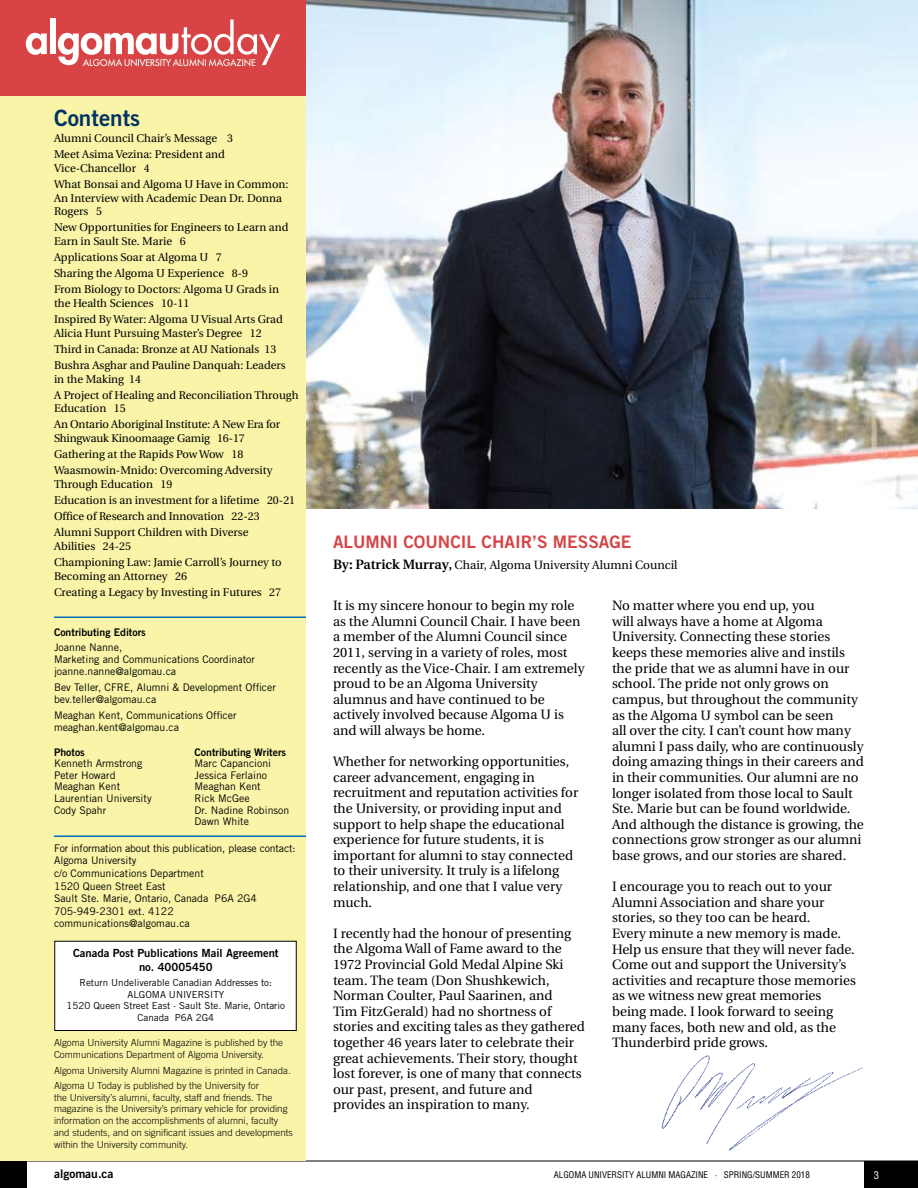
<style>
.page{position:relative;width:918px;height:1188px;background:#fff}
.page>*{position:absolute;margin:0;border:0;box-sizing:border-box;transform-origin:0 0}
.t1{font:22.5px "Trade Gothic Bold Two";color:#003263}
.t2{font:17.25px "Trade Gothic Bold Two";color:#d74445}
.t3{font:13.5px/15.6px "Utopia";color:#000}
.t4{font:12px "Utopia";color:#000}
.t5{font:12px "Trade Gothic Bold Two";color:#000}
.t6{font:11.25px/16.2px "Utopia";color:#000}
.t7{font:11.25px/13.5px "Trade Gothic Bold Two";color:#000;text-align:center}
.t8{font:10.5px/11.6px "Trade Gothic";color:#000}
.t9{font:10.5px "Trade Gothic Bold Two";color:#000}
.t10{font:condensed 10.5px "Helvetica";color:#fff}
.t11{font:300 9.75px/11.7px "Trade Gothic";color:#000}
.t12{font:9.75px/11.7px "Trade Gothic";color:#000;text-align:center}
.t13{font:condensed 9px "Helvetica";color:#000}
.s1{font-weight:600;font-size:13.5px}
.s2{font-weight:600;font-size:12.75px}
</style>
<div class="page">
<div style="left:0;top:1161px;width:27px;height:27px;background:#000"></div>
<div style="left:864px;top:1161px;width:54px;height:27px;background:#000"></div>
<hr style="left:0;top:1161px;width:918px;height:1px;background:#000">
<img style="left:662px;top:1055px;width:201px;height:95px">
<img style="left:306px;top:0;width:612px;height:509px">
<div style="left:0;top:0;width:306px;height:96px;background:#d84445"></div>
<svg style="left:26px;top:33px;width:21px;height:22px"></svg>
<div style="left:50px;top:19px;width:6px;height:35px;background:#fff"></div>
<svg style="left:58px;top:19px;width:222px;height:48px"></svg>
<div style="left:0;top:96px;width:306px;height:1065px;background:#f9f4a7"></div>
<hr style="left:54px;top:616px;width:252px;height:2px;background:#0071bc">
<hr style="left:54px;top:836px;width:252px;height:1px;background:#0071bc">
<div style="left:55px;top:941px;width:241px;height:89px;background:#fff"></div>
<div style="left:54px;top:941px;width:243px;height:90px;border:1px solid #000"></div>
<h1 class="t1" style="left:54px;top:104px;width:88px">Contents</h1>
<p class="t6" style="left:54px;top:131px;width:181px">Alumni Council Chair’s Message 3<br>Meet Asima Vezina: President and</p>
<p class="t6" style="left:54px;top:160px;width:236px">Vice-Chancellor 4<br>What Bonsai and Algoma U Have in Common:</p>
<p class="t6" style="left:54px;top:191px;width:230px;line-height:13.5px">An Interview with Academic Dean Dr. Donna<br>Rogers 5</p>
<p class="t6" style="left:54px;top:221px;width:236px;line-height:13.5px">New Opportunities for Engineers to Learn and<br>Earn in Sault Ste. Marie 6</p>
<p class="t6" style="left:54px;top:249px;width:227px">Applications Soar at Algoma U 7<br>Sharing the Algoma U Experience 8-9<br>From Biology to Doctors: Algoma U Grads in</p>
<p class="t6" style="left:54px;top:295px;width:230px">the Health Sciences 10-11<br>Inspired By Water: Algoma U Visual Arts Grad</p>
<p class="t6" style="left:54px;top:325px;width:233px">Alicia Hunt Pursuing Master’s Degree 12<br>Third in Canada: Bronze at AU Nationals 13<br>Bushra Asghar and Pauline Danquah: Leaders</p>
<p class="t6" style="left:54px;top:371px;width:246px">in the Making 14<br>A Project of Healing and Reconciliation Through</p>
<p class="t6" style="left:54px;top:401px;width:228px">Education 15<br>An Ontario Aboriginal Institute: A New Era for</p>
<p class="t6" style="left:54px;top:430px;width:220px">Shingwauk Kinoomaage Gamig 16-17<br>Gathering at the Rapids Pow Wow 18<br>Waasmowin-Mnido: Overcoming Adversity</p>
<p class="t6" style="left:54px;top:476px;width:243px">Through Education 19<br>Education is an investment for a lifetime 20-21<br>Office of Research and Innovation 22-23<br>Alumni Support Children with Diverse</p>
<p class="t6" style="left:54px;top:538px;width:229px">Abilities 24-25<br>Championing Law: Jamie Carroll’s Journey to</p>
<p class="t6" style="left:54px;top:568px;width:229px">Becoming an Attorney 26<br>Creating a Legacy by Investing in Futures 27</p>
<p class="t9" style="left:54px;top:625px;width:93px">Contributing Editors</p>
<p class="t8" style="left:54px;top:641px;width:202px;line-height:12px">Joanne Nanne,<br>Marketing and Communications Coordinator joanne.nanne@algomau.ca</p>
<p class="t8" style="left:54px;top:681px;width:223px;line-height:12px">Bev Teller, CFRE, Alumni &amp; Development Officer bev.teller@algomau.ca</p>
<p class="t8" style="left:54px;top:709px;width:184px;line-height:12px">Meaghan Kent, Communications Officer meaghan.kent@algomau.ca</p>
<p class="t9" style="left:54px;top:745px;width:32px">Photos</p>
<p class="t8" style="left:54px;top:758px;width:99px">Kenneth Armstrong<br>Peter Howard<br>Meaghan Kent<br>Laurentian University<br>Cody Spahr</p>
<p class="t9" style="left:195px;top:745px;width:93px">Contributing Writers</p>
<p class="t8" style="left:195px;top:757px;width:96px">Marc Capancioni<br>Jessica Ferlaino<br>Meaghan Kent<br>Rick McGee<br>Dr. Nadine Robinson<br>Dawn White</p>
<p class="t8" style="left:54px;top:842px;width:243px;line-height:12.6px">For information about this publication, please contact:<br>Algoma University<br>c/o Communications Department<br>1520 Queen Street East<br>Sault Ste. Marie, Ontario, Canada P6A 2G4<br>705-949-2301 ext. 4122 communications@algomau.ca</p>
<p class="t7" style="left:73px;top:946px;width:207px">Canada Post Publications Mail Agreement no. 40005450</p>
<p class="t12" style="left:67px;top:977px;width:220px">Return Undeliverable Canadian Addresses to:<br>ALGOMA UNIVERSITY<br>1520 Queen Street East · Sault Ste. Marie, Ontario<br>Canada P6A 2G4</p>
<p class="t11" style="left:54px;top:1037px;width:231px">Algoma University Alumni Magazine is published by the<br>Communications Department of Algoma University.</p>
<p class="t11" style="left:54px;top:1062px;width:238px;line-height:15.5px">Algoma University Alumni Magazine is printed in Canada.<br>Algoma U Today is published by the University for</p>
<p class="t11" style="left:54px;top:1091px;width:240px">the University’s alumni, faculty, staff and friends. The magazine is the University’s primary vehicle for providing information on the accomplishments of alumni, faculty and students, and on significant issues and developments within the University community.</p>
<p class="t5" style="left:54px;top:1166px;width:61px">algomau.ca</p>
<p class="t2" style="left:333px;top:531px;width:300px">ALUMNI COUNCIL CHAIR’S MESSAGE</p>
<p class="t4" style="left:333px;top:558px;width:346px"><span class="s1">By: Patrick Murray</span><span class="s2">,</span> Chair, Algoma University Alumni Council</p>
<p class="t3" style="left:333px;top:598px;width:253px">It is my sincere honour to begin my role as the Alumni Council Chair. I have been a member of the Alumni Council since 2011, serving in a variety of roles, most recently as the Vice-Chair. I am extremely proud to be an Algoma University alumnus and have continued to be actively involved because Algoma U is and will always be home.</p>
<p class="t3" style="left:333px;top:754px;width:247px">Whether for networking opportunities, career advancement, engaging in recruitment and reputation activities for the University, or providing input and support to help shape the educational experience for future students, it is important for alumni to stay connected to their university. It truly is a lifelong relationship, and one that I value very much.</p>
<p class="t3" style="left:333px;top:926px;width:253px">I recently had the honour of presenting the Algoma Wall of Fame award to the 1972 Provincial Gold Medal Alpine Ski team. The team (Don Shushkewich, Norman Coulter, Paul Saarinen, and<br>Tim FitzGerald) had no shortness of stories and exciting tales as they gathered together 46 years later to celebrate their great achievements. Their story, thought lost forever, is one of many that connects our past, present, and future and provides an inspiration to many.</p>
<p class="t3" style="left:612px;top:598px;width:254px">No matter where you end up, you<br>will always have a home at Algoma University. Connecting these stories keeps these memories alive and instils the pride that we as alumni have in our school. The pride not only grows on campus, but throughout the community as the Algoma U symbol can be seen<br>all over the city. I can’t count how many alumni I pass daily, who are continuously doing amazing things in their careers and in their communities. Our alumni are no longer isolated from those local to Sault Ste. Marie but can be found worldwide.<br>And although the distance is growing, the connections grow stronger as our alumni base grows, and our stories are shared.</p>
<p class="t3" style="left:612px;top:879px;width:245px">I encourage you to reach out to your Alumni Association and share your stories, so they too can be heard.<br>Every minute a new memory is made.<br>Help us ensure that they will never fade.<br>Come out and support the University’s activities and recapture those memories as we witness new great memories being made. I look forward to seeing many faces, both new and old, as the Thunderbird pride grows.</p>
<p class="t13" style="left:554px;top:1169px;width:258px">ALGOMA UNIVERSITY ALUMNI MAGAZINE · SPRING/SUMMER 2018</p>
<p class="t10" style="left:874px;top:1169px;width:7px">3</p>
</div>
